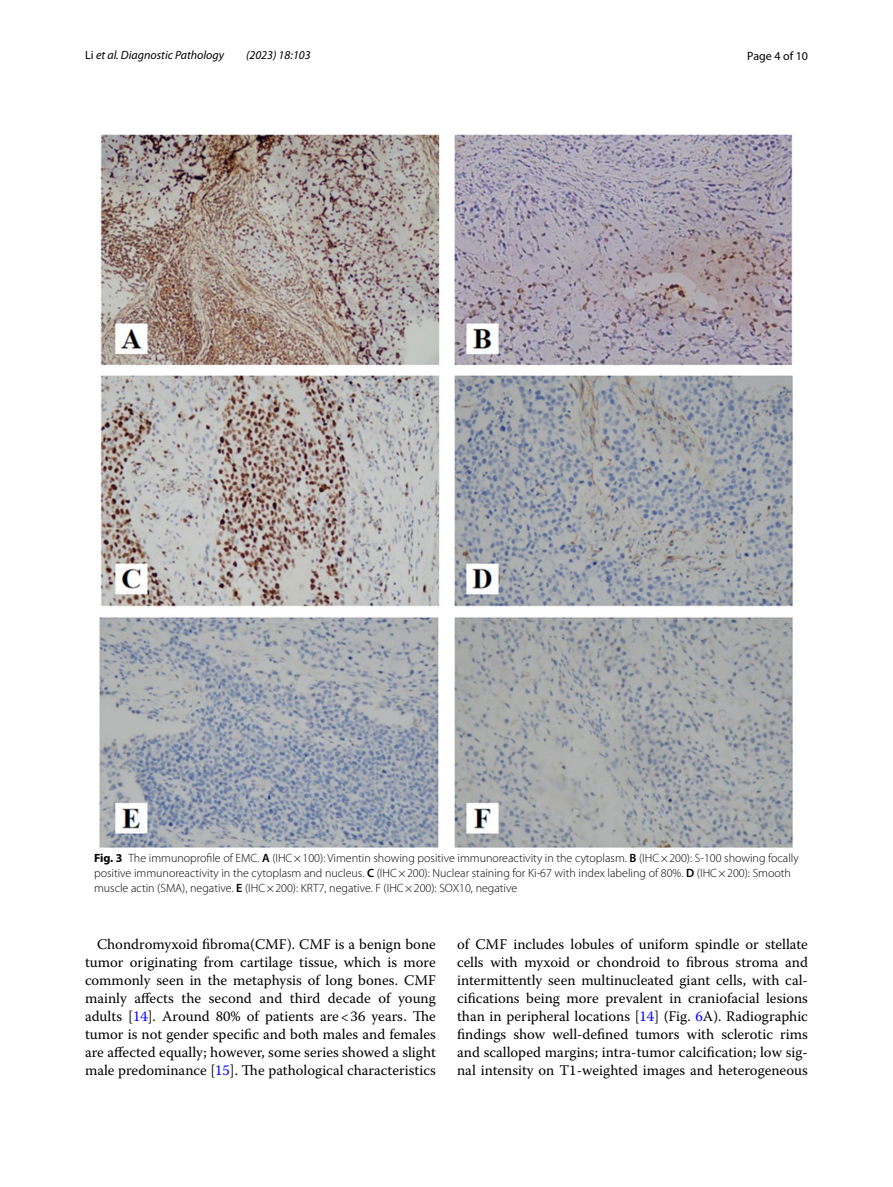
<style>
.page{position:relative;width:893px;height:1187px;background:#fff}
.page>*{position:absolute;margin:0;border:0;box-sizing:border-box;transform-origin:0 0}
.t1{font:14.7px/18px "Warnock Pro";color:#000;text-align:justify}
.t2{font:300 12px/15px "Myriad Pro";color:#000}
.t3{font:italic 12px "Myriad Pro";color:#000}
.t4{font:12px "Myriad Pro";color:#000}
.s1{font-style:normal}
.s2{font-weight:700}
.s3{font-weight:600}
.s4{color:#00f}
</style>
<div class="page">
<img style="left:99px;top:134px;width:695px;height:713px">
<p class="t3" style="left:85px;top:48px;width:141px"><span class="s1">Li</span> et al. Diagnostic Pathology</p>
<p class="t3" style="left:246px;top:48px;width:66px">(2023) 18:103</p>
<p class="t4" style="left:747px;top:48px;width:62px">Page 4 of 10</p>
<p class="t2" style="left:94px;top:850px;width:706px"><span class="s2">Fig. 3</span> The immunoprofile of EMC. <span class="s3">A</span> (IHC×100): Vimentin showing positive immunoreactivity in the cytoplasm. <span class="s3">B</span> (IHC×200): S-100 showing focally positive immunoreactivity in the cytoplasm and nucleus. <span class="s3">C</span> (IHC×200): Nuclear staining for Ki-67 with index labeling of 80%. <span class="s3">D</span> (IHC×200): Smooth muscle actin (SMA), negative. <span class="s3">E</span> (IHC×200): KRT7, negative. F (IHC×200): SOX10, negative</p>
<p class="t1" style="left:85px;top:935px;width:352px;text-indent:12px">Chondromyxoid fibroma(CMF). CMF is a benign bone tumor originating from cartilage tissue, which is more commonly seen in the metaphysis of long bones. CMF mainly affects the second and third decade of young adults [<span class="s4">14</span>]. Around 80% of patients are&lt;36 years. The tumor is not gender specific and both males and females are affected equally; however, some series showed a slight male predominance [<span class="s4">15</span>]. The pathological characteristics</p>
<p class="t1" style="left:457px;top:935px;width:352px">of CMF includes lobules of uniform spindle or stellate cells with myxoid or chondroid to fibrous stroma and intermittently seen multinucleated giant cells, with cal&shy;cifications being more prevalent in craniofacial lesions than in peripheral locations [<span class="s4">14</span>] (Fig. <span class="s4">6</span>A). Radiographic findings show well-defined tumors with sclerotic rims and scalloped margins; intra-tumor calcification; low sig&shy;nal intensity on T1-weighted images and heterogeneous</p>
</div>
